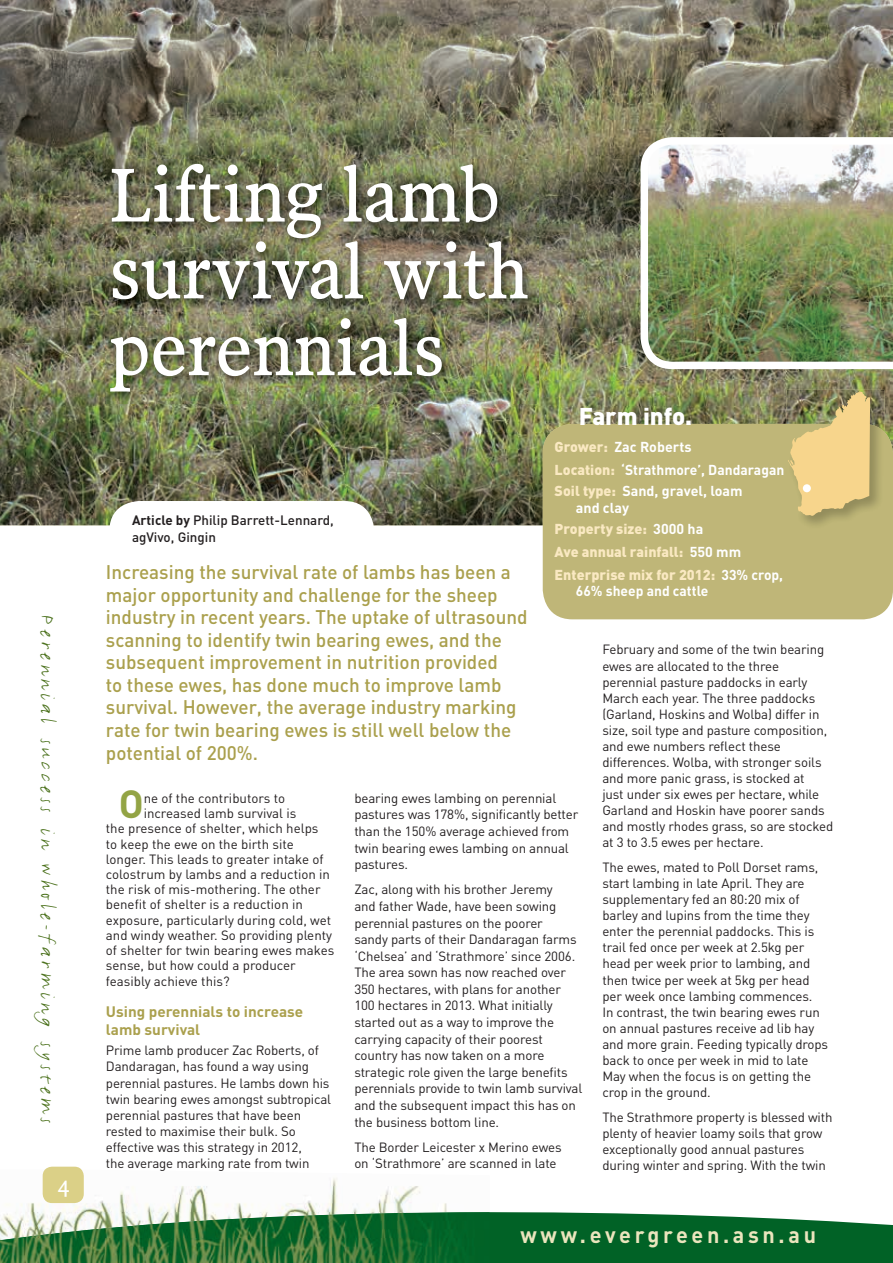
<style>
.page{position:relative;width:893px;height:1263px;background:#fff}
.page>*{position:absolute;margin:0;border:0;box-sizing:border-box;transform-origin:0 0}
.t1{font:76.8px/76.8px "Poynter OS Text Three";color:#fff;scale:.92 1}
.t2{font:700 38.85px "DIN";color:#93a445}
.t3{font:900 24px "DIN";color:#fff}
.t4{font:22.5px "FF Justlefthand";letter-spacing:.21em;color:#4b711c}
.t5{font:700 22.5px "DIN";letter-spacing:.17em;color:#ebe5bd;scale:.96 1}
.t6{font:22.5px "Poynter OS Text Four";color:#fff;scale:.96 1}
.t7{font:500 19.5px/22.5px "DIN";color:#aaa04d}
.t8{font:700 15px/18.3px "DIN";color:#aaa04d}
.t9{font:700 14.25px/23px "DIN";color:#fff}
.t10{font:900 14.25px/23px "DIN";color:#fae9c2}
.t11{font:500 13.5px/16.5px "DIN";color:#231f20}
.t12{font:13.35px/16px "DIN";letter-spacing:-.01em;color:#231f20}
.s1{font-weight:900;color:#fae9c2}
.s2{font-weight:700;color:#fff}
.s3{font-weight:700}
</style>
<div class="page">
<svg style="left:490px;top:1212px;width:403px;height:51px;background:#176f38"></svg>
<img style="left:6px;top:1169px;width:332px;height:43px">
<img style="left:353px;top:1186px;width:94px;height:26px">
<img style="left:0;top:1212px;width:490px;height:51px">
<div style="left:43px;top:1167px;width:41px;height:36px;background:#dbd087;border-radius:9px"></div>
<img style="left:0;top:0;width:893px;height:525px">
<img style="left:105px;top:159px;width:434px;height:244px">
<div style="left:109px;top:501px;width:265px;height:105px;background:#fff;border-radius:30px"></div>
<div style="left:543px;top:424px;width:350px;height:195px;background:#bfb678;border-radius:30px"></div>
<img style="left:787px;top:390px;width:97px;height:34px">
<svg style="left:788px;top:391px;width:82px;height:125px;background:#d5be7d"></svg>
<div style="left:803px;top:484px;width:8px;height:8px;background:#fff;border-radius:50%"></div>
<img style="left:640px;top:137px;width:253px;height:232px">
<h3 class="t4" style="left:62px;top:615px;width:510px;rotate:90deg">Perennial success in whole-farming systems</h3>
<h3 class="t6" style="left:58px;top:1169px;width:14px">4</h3>
<h1 class="t1" style="left:109px;top:154px;width:457px">Lifting lamb survival with perennials</h1>
<h3 class="t3" style="left:579px;top:400px;width:115px">Farm info.</h3>
<p class="t9" style="left:555px;top:435px;width:231px"><span class="s1">Grower:</span> Zac Roberts<br><span class="s1">Location:</span> ‘Strathmore’, Dandaragan</p>
<p class="t9" style="left:576px;top:482px;width:168px;line-height:16.5px;text-indent:-21px"><span class="s1">Soil type:</span> Sand, gravel, loam and clay</p>
<p class="t10" style="left:555px;top:516px;width:230px">Property size: <span class="s2">3000 ha<br></span>Ave annual rainfall: <span class="s2">550 mm<br></span>Enterprise mix for 2012: <span class="s2">33% crop,</span></p>
<p class="t9" style="left:576px;top:579px;width:134px">66% sheep and cattle</p>
<p class="t11" style="left:132px;top:512px;width:203px"><span class="s3">Article by</span> Philip Barrett-Lennard, agVivo, Gingin</p>
<p class="t7" style="left:106px;top:560px;width:423px">Increasing the survival rate of lambs has been a major opportunity and challenge for the sheep industry in recent years. The uptake of ultrasound scanning to identify twin bearing ewes, and the subsequent improvement in nutrition provided<br>to these ewes, has done much to improve lamb survival. However, the average industry marking rate for twin bearing ewes is still well below the potential of 200%.</p>
<p class="t12" style="left:602px;top:641px;width:232px">February and some of the twin bearing ewes are allocated to the three perennial pasture paddocks in early March each year. The three paddocks (Garland, Hoskins and Wolba) differ in size, soil type and pasture composition, and ewe numbers reflect these differences. Wolba, with stronger soils and more panic grass, is stocked at<br>just under six ewes per hectare, while Garland and Hoskin have poorer sands and mostly rhodes grass, so are stocked at 3 to 3.5 ewes per hectare.</p>
<p class="t12" style="left:602px;top:859px;width:227px">The ewes, mated to Poll Dorset rams, start lambing in late April. They are supplementary fed an 80:20 mix of barley and lupins from the time they enter the perennial paddocks. This is trail fed once per week at 2.5kg per head per week prior to lambing, and then twice per week at 5kg per head per week once lambing commences.<br>In contrast, the twin bearing ewes run on annual pastures receive ad lib hay and more grain. Feeding typically drops back to once per week in mid to late May when the focus is on getting the crop in the ground.</p>
<p class="t12" style="left:602px;top:1108px;width:232px">The Strathmore property is blessed with plenty of heavier loamy soils that grow exceptionally good annual pastures during winter and spring. With the twin</p>
<h2 class="t2" style="left:119px;top:778px;width:26px">O</h2>
<p class="t12" style="left:144px;top:790px;width:143px">ne of the contributors to</p>
<p class="t12" style="left:354px;top:789px;width:225px;line-height:16.6px">bearing ewes lambing on perennial pastures was 178%, significantly better than the 150% average achieved from twin bearing ewes lambing on annual pastures.</p>
<p class="t12" style="left:354px;top:881px;width:230px;line-height:16.6px">Zac, along with his brother Jeremy<br>and father Wade, have been sowing perennial pastures on the poorer<br>sandy parts of their Dandaragan farms ‘Chelsea’ and ‘Strathmore’ since 2006.<br>The area sown has now reached over 350 hectares, with plans for another 100 hectares in 2013. What initially started out as a way to improve the carrying capacity of their poorest country has now taken on a more strategic role given the large benefits perennials provide to twin lamb survival and the subsequent impact this has on the business bottom line.</p>
<p class="t12" style="left:354px;top:1138px;width:209px;line-height:16.6px">The Border Leicester x Merino ewes on ‘Strathmore’ are scanned in late</p>
<p class="t12" style="left:144px;top:805px;width:154px">increased lamb survival is</p>
<p class="t12" style="left:106px;top:820px;width:214px">the presence of shelter, which helps</p>
<p class="t12" style="left:106px;top:835px;width:189px">to keep the ewe on the birth site</p>
<p class="t12" style="left:106px;top:851px;width:219px">longer. This leads to greater intake of</p>
<p class="t12" style="left:106px;top:866px;width:226px">colostrum by lambs and a reduction in</p>
<p class="t12" style="left:106px;top:881px;width:216px">the risk of mis-mothering. The other</p>
<p class="t12" style="left:106px;top:896px;width:198px">benefit of shelter is a reduction in</p>
<p class="t12" style="left:106px;top:912px;width:227px">exposure, particularly during cold, wet</p>
<p class="t12" style="left:106px;top:927px;width:228px">and windy weather. So providing plenty</p>
<p class="t12" style="left:106px;top:942px;width:230px">of shelter for twin bearing ewes makes</p>
<p class="t12" style="left:106px;top:957px;width:191px">sense, but how could a producer</p>
<p class="t12" style="left:106px;top:972px;width:125px">feasibly achieve this?</p>
<p class="t8" style="left:106px;top:1001px;width:199px">Using perennials to increase lamb survival</p>
<p class="t12" style="left:106px;top:1042px;width:227px">Prime lamb producer Zac Roberts, of Dandaragan, has found a way using perennial pastures. He lambs down his twin bearing ewes amongst subtropical perennial pastures that have been rested to maximise their bulk. So effective was this strategy in 2012,<br>the average marking rate from twin</p>
<h3 class="t5" style="left:521px;top:1220px;width:309px">www.evergreen.asn.au</h3>
</div>
